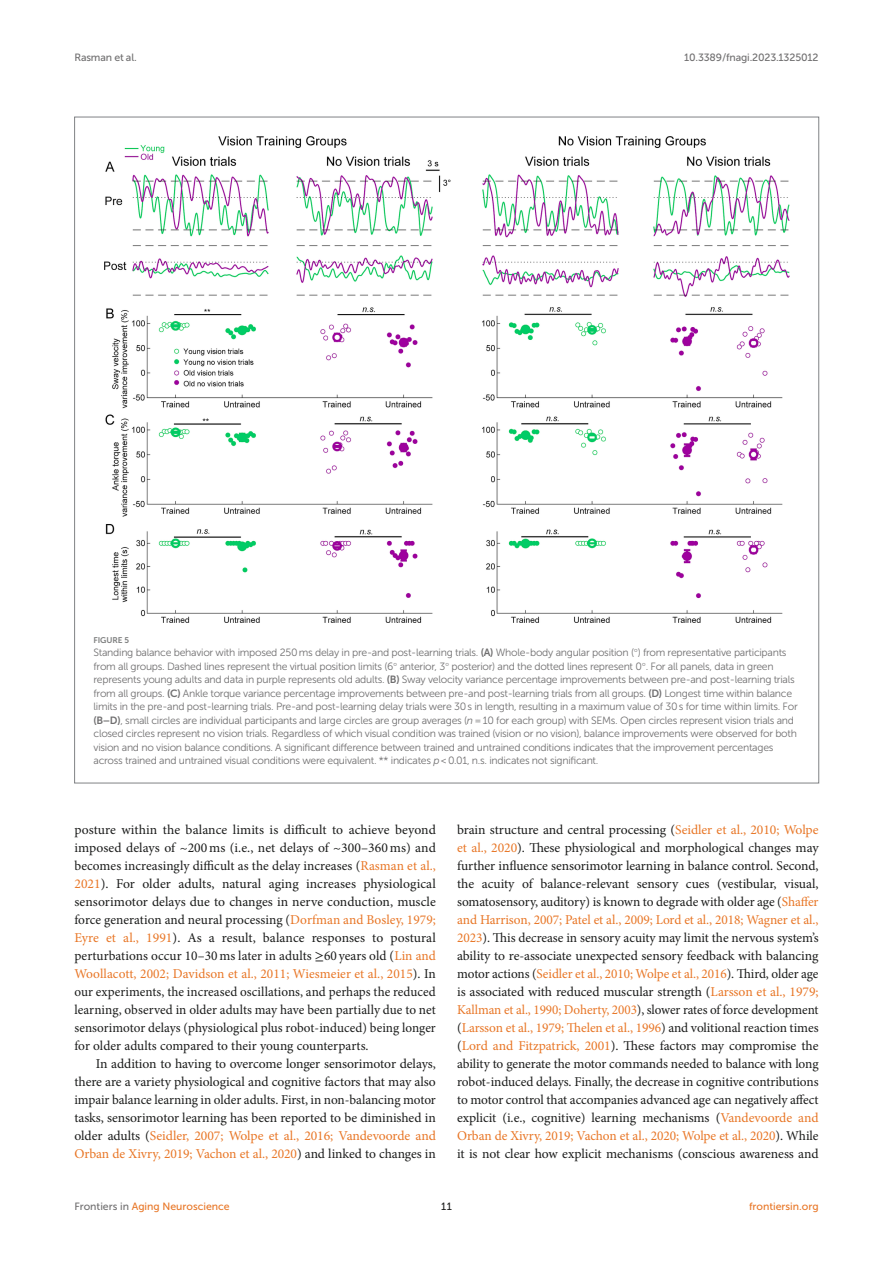
<style>
.page{position:relative;width:893px;height:1263px;background:#fff}
.page>*{position:absolute;margin:0;border:0;box-sizing:border-box;transform-origin:0 0}
.TEXT{font:13.5px/18px "Minion Pro";letter-spacing:-.005em;color:#1b1c1b;text-align:justify}
.TEXT_FLUSH{font:13.5px/18px "Minion Pro";letter-spacing:.005em;color:#1b1c1b;text-align:justify}
.FIG_LEG{font:10.5px/13.5px "Museo Sans 300";letter-spacing:-.025em;color:#706f70}
.t1{font:10.5px "Museo Sans 500";color:#e87626}
.t2{font:10.5px "Museo Sans 500";letter-spacing:-.015em;color:#706f70}
.t3{font:10.5px "Museo Sans 500";color:#1b1c1b}
.FIG_HD{font:8.25px "Museo Sans 700";letter-spacing:-.01em;color:#7e7f7f}
.s1{font-family:"Museo Sans 700"}
.s2{font-family:"STIX"}
.s3{font-style:italic}
.s4{color:#e87626}
.s5{font-family:"STIX General"}
.s6{color:#706f70}
</style>
<div class="page">
<img style="left:104px;top:136px;width:686px;height:487px">
<p class="t2" style="left:74px;top:51px;width:64px">Rasman et al.</p>
<p class="t2" style="left:684px;top:51px;width:136px">10.3389/fnagi.2023.1325012</p>
<p class="FIG_HD" style="left:94px;top:635px;width:37px">FIGURE 5</p>
<p class="FIG_LEG" style="left:94px;top:646px;width:706px">Standing balance behavior with imposed 250 ms delay in pre-and post-learning trials. <span class="s1">(A)</span> Whole-body angular position (<span class="s2">°</span>) from representative participants from all groups. Dashed lines represent the virtual position limits (6<span class="s2">°</span> anterior, 3<span class="s2">°</span> posterior) and the dotted lines represent 0<span class="s2">°</span>. For all panels, data in green represents young adults and data in purple represents old adults. <span class="s1">(B)</span> Sway velocity variance percentage improvements between pre-and post-learning trials from all groups. <span class="s1">(C)</span> Ankle torque variance percentage improvements between pre-and post-learning trials from all groups. <span class="s1">(D)</span> Longest time within balance limits in the pre-and post-learning trials. Pre-and post-learning delay trials were 30 s in length, resulting in a maximum value of 30 s for time within limits. For <span class="s1">(B–D)</span>, small circles are individual participants and large circles are group averages (<span class="s3">n</span> = 10 for each group) with SEMs. Open circles represent vision trials and closed circles represent no vision trials. Regardless of which visual condition was trained (vision or no vision), balance improvements were observed for both vision and no vision balance conditions. A significant difference between trained and untrained conditions indicates that the improvement percentages across trained and untrained visual conditions were equivalent. ** indicates <span class="s3">p</span> &lt; 0.01, n.s. indicates not significant.</p>
<p class="TEXT_FLUSH" style="left:74px;top:821px;width:363px">posture within the balance limits is difficult to achieve beyond imposed delays of ~200ms (i.e., net delays of ~300–360 ms) and becomes increasingly difficult as the delay increases (<span class="s4">Rasman et al., 2021</span>). For older adults, natural aging increases physiological sensorimotor delays due to changes in nerve conduction, muscle force generation and neural processing (<span class="s4">Dorfman and Bosley, 1979; Eyre et al., 1991</span>). As a result, balance responses to postural perturbations occur 10–30ms later in adults <span class="s5">≥</span>60 years old (<span class="s4">Lin and Woollacott, 2002; Davidson et al., 2011; Wiesmeier et al., 2015</span>). In our experiments, the increased oscillations, and perhaps the reduced learning, observed in older adults may have been partially due to net sensorimotor delays (physiological plus robot-induced) being longer for older adults compared to their young counterparts.</p>
<p class="TEXT" style="left:74px;top:1055px;width:363px;text-indent:21px">In addition to having to overcome longer sensorimotor delays, there are a variety physiological and cognitive factors that may also impair balance learning in older adults. First, in non-balancing motor tasks, sensorimotor learning has been reported to be diminished in older adults (<span class="s4">Seidler, 2007; Wolpe et al., 2016; Vandevoorde and Orban de Xivry, 2019; Vachon et al., 2020</span>) and linked to changes in</p>
<p class="TEXT" style="left:457px;top:821px;width:363px">brain structure and central processing (<span class="s4">Seidler et al., 2010; Wolpe et al., 2020</span>). These physiological and morphological changes may further influence sensorimotor learning in balance control. Second, the acuity of balance-relevant sensory cues (vestibular, visual, somatosensory, auditory) is known to degrade with older age (<span class="s4">Shaffer and Harrison, 2007; Patel et al., 2009; Lord et al., 2018; Wagner et al., 2023</span>). This decrease in sensory acuity may limit the nervous system’s ability to re-associate unexpected sensory feedback with balancing motor actions (<span class="s4">Seidler et al., 2010; Wolpe et al., 2016</span>). Third, older age is associated with reduced muscular strength (<span class="s4">Larsson et al., 1979; Kallman et al., 1990; Doherty, 2003</span>), slower rates of force development (<span class="s4">Larsson et al., 1979; Thelen et al., 1996</span>) and volitional reaction times (<span class="s4">Lord and Fitzpatrick, 2001</span>). These factors may compromise the ability to generate the motor commands needed to balance with long robot-induced delays. Finally, the decrease in cognitive contributions to motor control that accompanies advanced age can negatively affect explicit (i.e., cognitive) learning mechanisms (<span class="s4">Vandevoorde and Orban de Xivry, 2019; Vachon et al., 2020; Wolpe et al., 2020</span>). While it is not clear how explicit mechanisms (conscious awareness and</p>
<p class="t1" style="left:74px;top:1200px;width:157px"><span class="s6">Frontiers in</span> Aging Neuroscience</p>
<p class="t3" style="left:441px;top:1200px;width:12px">11</p>
<p class="t1" style="left:749px;top:1200px;width:71px">frontiersin.org</p>
</div>
